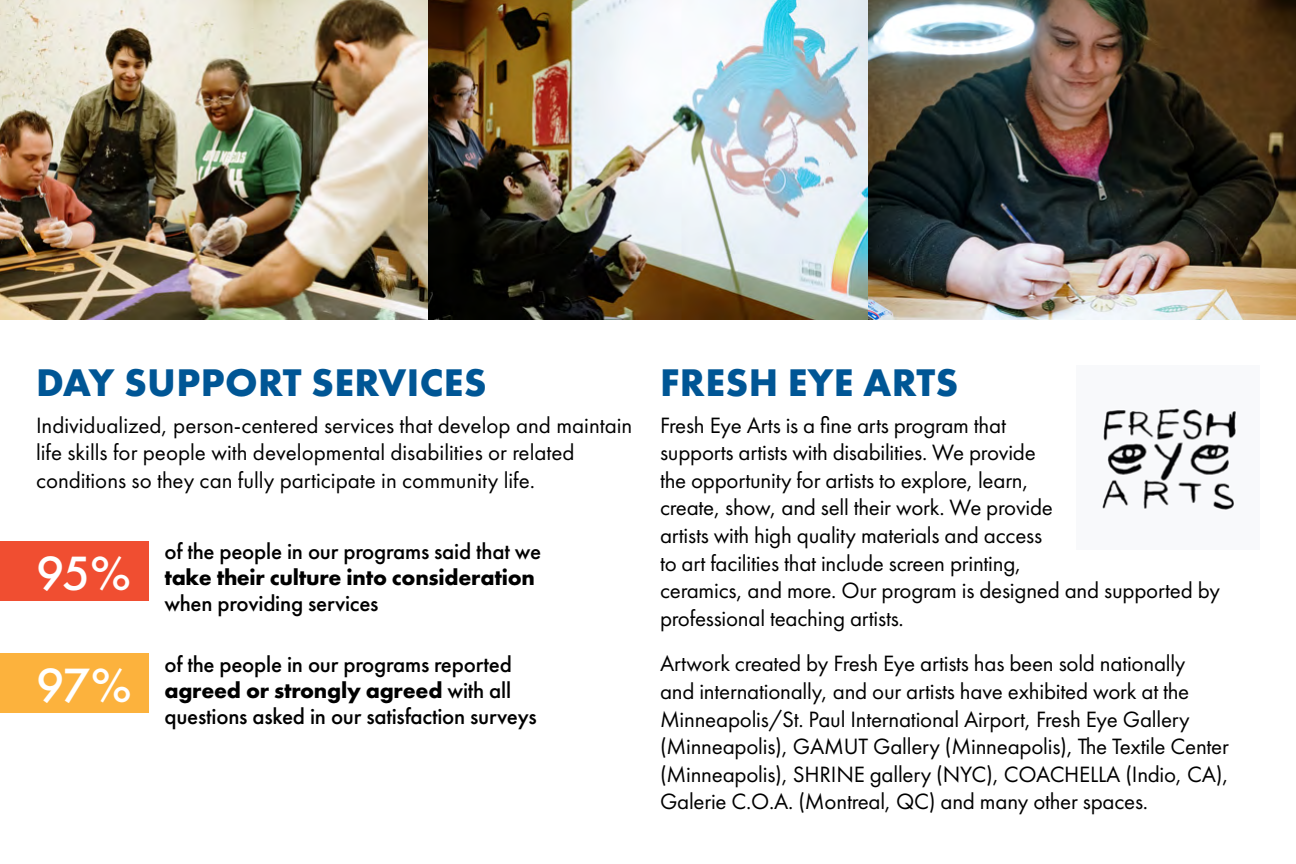
<style>
.page{position:relative;width:1296px;height:864px;background:#fff}
.page>*{position:absolute;margin:0;border:0;box-sizing:border-box;transform-origin:0 0}
.t1{font:500 50px "Futura PT";color:#fff}
.t2{font:700 40px "Futura PT";letter-spacing:.01em;color:#005695}
.t3{font:23px/27.6px "Futura PT";letter-spacing:-.01em;color:#000}
.t4{font:500 23px/26px "Futura PT";letter-spacing:-.01em;color:#000}
.t5{font:700 23px "Futura PT";letter-spacing:-.01em;color:#000}
.s1{font-weight:700}
</style>
<div class="page">
<div style="left:0;top:541px;width:148px;height:59px;background:#f04e31"></div>
<hr style="left:1295px;top:600px;width:1px;height:59px;background:#0094a5">
<div style="left:0;top:653px;width:148px;height:59px;background:#fcb23d"></div>
<hr style="left:1295px;top:712px;width:1px;height:59px;background:#86be40">
<img style="left:1102px;top:408px;width:134px;height:102px">
<img style="left:0;top:0;width:1296px;height:320px">
<h2 class="t2" style="left:36px;top:357px;width:452px">DAY SUPPORT SERVICES</h2>
<p class="t3" style="left:36px;top:411px;width:598px">Individualized, person-centered services that develop and maintain life skills for people with developmental disabilities or related conditions so they can fully participate in community life.</p>
<h1 class="t1" style="left:36px;top:543px;width:96px">95%</h1>
<h1 class="t1" style="left:36px;top:655px;width:97px">97%</h1>
<p class="t4" style="left:164px;top:538px;width:378px">of the people in our programs said that we</p>
<p class="t5" style="left:164px;top:562px;width:372px">take their culture into consideration</p>
<p class="t4" style="left:164px;top:590px;width:216px">when providing services</p>
<p class="t4" style="left:164px;top:651px;width:374px">of the people in our programs reported <span class="s1">agreed or strongly agreed</span> with all questions asked in our satisfaction surveys</p>
<h2 class="t2" style="left:660px;top:357px;width:300px">FRESH EYE ARTS</h2>
<p class="t3" style="left:660px;top:411px;width:562px">Fresh Eye Arts is a fine arts program that<br>supports artists with disabilities. We provide<br>the opportunity for artists to explore, learn,<br>create, show, and sell their work. We provide<br>artists with high quality materials and access<br>to art facilities that include screen printing,<br>ceramics, and more. Our program is designed and supported by professional teaching artists.</p>
<p class="t3" style="left:660px;top:650px;width:570px">Artwork created by Fresh Eye artists has been sold nationally<br>and internationally, and our artists have exhibited work at the Minneapolis/St. Paul International Airport, Fresh Eye Gallery (Minneapolis), GAMUT Gallery (Minneapolis), The Textile Center (Minneapolis), SHRINE gallery (NYC), COACHELLA (Indio, CA), Galerie C.O.A. (Montreal, QC) and many other spaces.</p>
</div>
